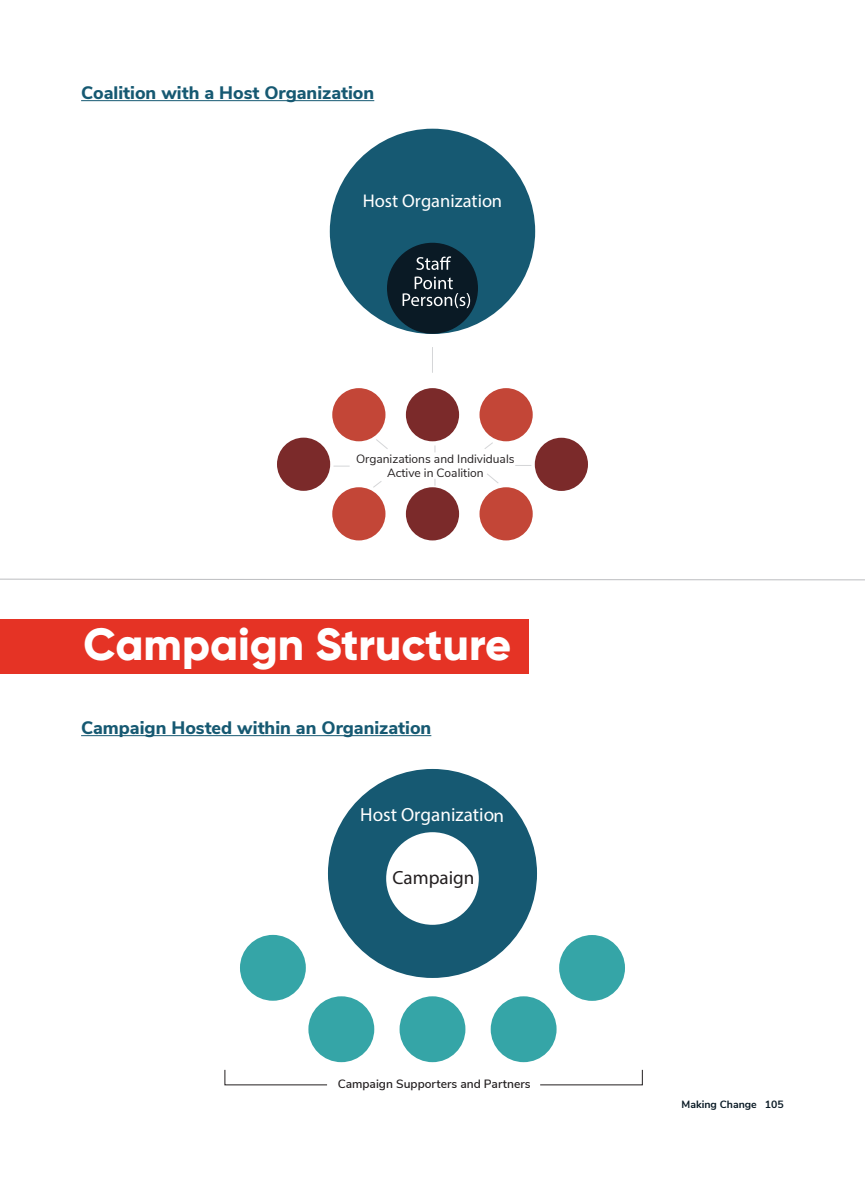
<style>
.page{position:relative;width:865px;height:1189px;background:#fff}
.page>*{position:absolute;margin:0;border:0;box-sizing:border-box;transform-origin:0 0}
.Sub_Title_Striped{font:800 45px "Gilroy";color:#fff}
.t1{font:19.05px "Myriad Pro";color:#fff}
.t2{font:19.05px "Myriad Pro";color:#231f20}
.t3{font:18.45px "Myriad Pro";color:#fff}
.Sub_Recommendation{font:800 18px "Nunito Sans";color:#165972}
.Sub_Recommendation-2{font:12px "Nunito Sans";color:#231f20}
.Sub_Recommendation-3{font:600 12px "Nunito Sans";color:#231f20}
.t4{font:700 10.5px "Nunito Sans";color:#0a1a25}
</style>
<div class="page">
<hr style="left:81px;top:100px;width:293px;height:1px;background:#165972">
<div style="left:277px;top:437px;width:53px;height:53px;background:#7b2a2a;border-radius:50%"></div>
<div style="left:534px;top:437px;width:53px;height:54px;background:#7b2a2a;border-radius:50%"></div>
<div style="left:332px;top:388px;width:53px;height:53px;background:#c34637;border-radius:50%"></div>
<div style="left:405px;top:388px;width:54px;height:53px;background:#7b2a2a;border-radius:50%"></div>
<div style="left:479px;top:388px;width:53px;height:53px;background:#c34637;border-radius:50%"></div>
<div style="left:332px;top:487px;width:53px;height:53px;background:#c34637;border-radius:50%"></div>
<div style="left:405px;top:487px;width:54px;height:53px;background:#7b2a2a;border-radius:50%"></div>
<div style="left:479px;top:487px;width:53px;height:53px;background:#c34637;border-radius:50%"></div>
<div style="left:329px;top:129px;width:206px;height:205px;background:#165972;border-radius:50%"></div>
<div style="left:387px;top:243px;width:90px;height:90px;background:#0a1a25;border-radius:50%"></div>
<svg style="left:432px;top:347px;width:1px;height:25px"></svg>
<svg style="left:416px;top:256px;width:35px;height:14px"></svg>
<svg style="left:402px;top:276px;width:68px;height:32px"></svg>
<svg style="left:334px;top:465px;width:15px;height:1px"></svg>
<svg style="left:515px;top:465px;width:16px;height:1px"></svg>
<svg style="left:487px;top:473px;width:12px;height:10px"></svg>
<svg style="left:376px;top:439px;width:12px;height:10px"></svg>
<svg style="left:373px;top:481px;width:9px;height:7px"></svg>
<svg style="left:484px;top:442px;width:9px;height:7px"></svg>
<div style="left:328px;top:768px;width:208px;height:209px;background:#165972;border-radius:50%"></div>
<div style="left:386px;top:832px;width:92px;height:92px;background:#fff;border-radius:50%"></div>
<div style="left:240px;top:934px;width:66px;height:66px;background:#35a5a7;border-radius:50%"></div>
<div style="left:559px;top:934px;width:65px;height:66px;background:#35a5a7;border-radius:50%"></div>
<div style="left:308px;top:996px;width:66px;height:65px;background:#35a5a7;border-radius:50%"></div>
<div style="left:399px;top:996px;width:66px;height:65px;background:#35a5a7;border-radius:50%"></div>
<div style="left:490px;top:996px;width:66px;height:65px;background:#35a5a7;border-radius:50%"></div>
<hr style="left:81px;top:735px;width:350px;height:1px;background:#165972">
<div style="left:0;top:619px;width:528px;height:54px;background:#e53325"></div>
<svg style="left:0;top:578px;width:864px;height:3px"></svg>
<svg style="left:540px;top:1070px;width:102px;height:15px"></svg>
<svg style="left:224px;top:1069px;width:103px;height:16px"></svg>
<p class="Sub_Recommendation" style="left:81px;top:80px;width:294px">Coalition with a Host Organization</p>
<p class="t3" style="left:362px;top:189px;width:141px">Host Organization</p>
<p class="Sub_Recommendation-2" style="left:356px;top:449px;width:160px">Organizations and Individuals</p>
<p class="Sub_Recommendation-2" style="left:387px;top:464px;width:98px">Active in Coalition</p>
<p class="Sub_Title_Striped" style="left:83px;top:615px;width:429px">Campaign Structure</p>
<p class="Sub_Recommendation" style="left:81px;top:714px;width:351px">Campaign Hosted within an Organization</p>
<p class="t1" style="left:360px;top:803px;width:145px">Host Organization</p>
<p class="t2" style="left:392px;top:866px;width:83px">Campaign</p>
<p class="Sub_Recommendation-3" style="left:337px;top:1075px;width:194px">Campaign Supporters and Partners</p>
<p class="t4" style="left:681px;top:1096px;width:77px">Making Change</p>
<p class="t4" style="left:764px;top:1096px;width:20px">105</p>
</div>
